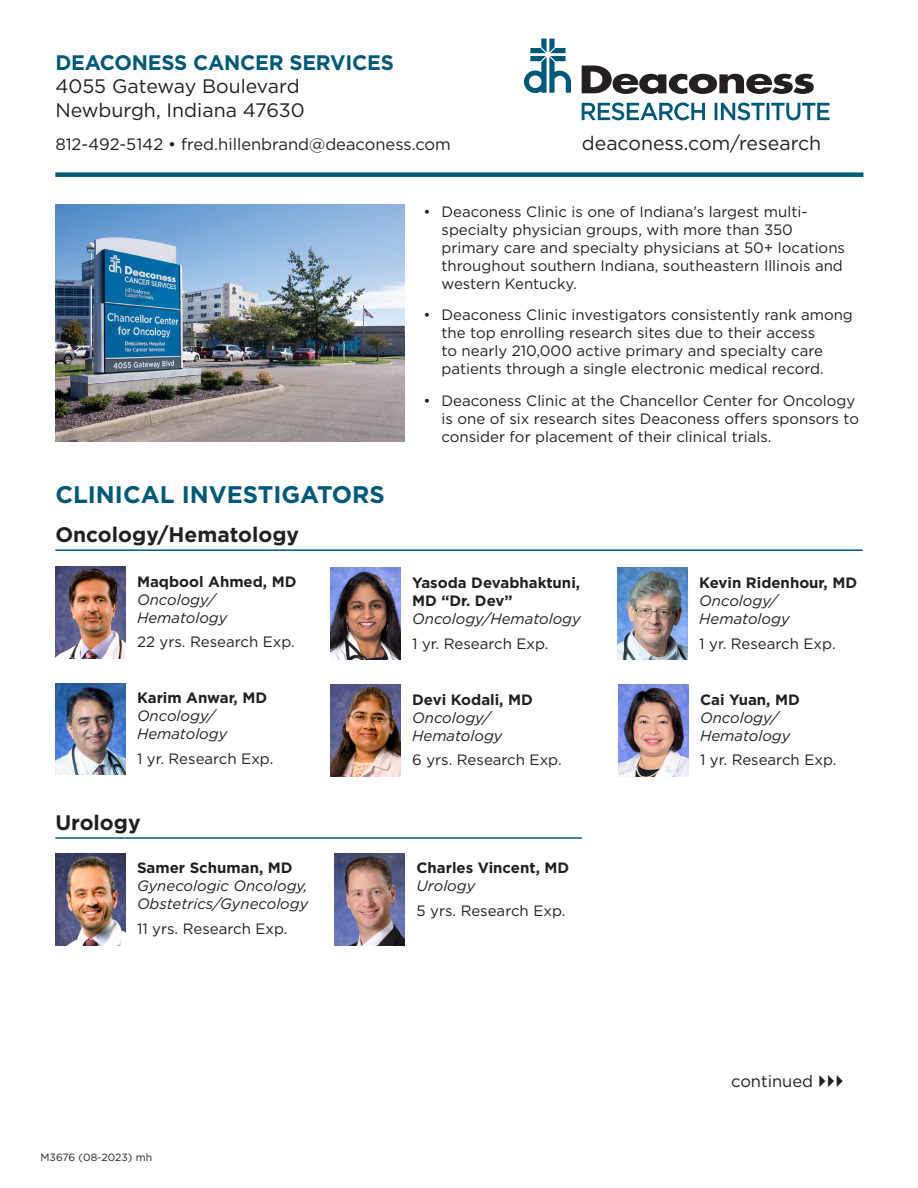
<style>
.page{position:relative;width:918px;height:1188px;background:#fff}
.page>*{position:absolute;margin:0;border:0;box-sizing:border-box;transform-origin:0 0}
.t1{font:700 24px "Gotham";color:#015979}
.t2{font:700 21px "Gotham";color:#231f20}
.t3{font:700 21px "Gotham";letter-spacing:-.01em;color:#015979}
.t4{font:19.5px/23.4px "Gotham";color:#231f20}
.t5{font:16.5px "Gotham";color:#231f20}
.t6{font:15px/18px "Gotham";color:#231f20}
.t7{font:italic 15px/18px "Gotham";color:#231f20}
.t8{font:700 15px/18px "Gotham";color:#231f20}
.t9{font:10.5px "Gotham";color:#231f20}
</style>
<div class="page">
<img style="left:55px;top:205px;width:350px;height:237px">
<hr style="left:55px;top:549px;width:808px;height:2px;background:#015979">
<hr style="left:55px;top:837px;width:527px;height:2px;background:#015979">
<img style="left:55px;top:567px;width:71px;height:91px">
<img style="left:55px;top:683px;width:71px;height:92px">
<img style="left:618px;top:568px;width:70px;height:92px">
<img style="left:618px;top:685px;width:71px;height:91px">
<img style="left:331px;top:568px;width:70px;height:92px">
<img style="left:331px;top:685px;width:70px;height:91px">
<img style="left:335px;top:854px;width:70px;height:91px">
<img style="left:55px;top:854px;width:71px;height:91px">
<div style="left:55px;top:172px;width:808px;height:5px;background:#015979"></div>
<svg style="left:524px;top:39px;width:47px;height:54px"></svg>
<svg style="left:582px;top:66px;width:232px;height:28px"></svg>
<svg style="left:582px;top:102px;width:248px;height:18px"></svg>
<h2 class="t3" style="left:55px;top:49px;width:340px">DEACONESS CANCER SERVICES</h2>
<h3 class="t4" style="left:55px;top:74px;width:251px">4055 Gateway Boulevard<br>Newburgh, Indiana 47630</h3>
<p class="t5" style="left:55px;top:134px;width:397px">812-492-5142 • fred.hillenbrand@deaconess.com</p>
<h3 class="t4" style="left:582px;top:131px;width:241px">deaconess.com/research</h3>
<h1 class="t1" style="left:55px;top:479px;width:331px">CLINICAL INVESTIGATORS</h1>
<h2 class="t2" style="left:55px;top:521px;width:245px">Oncology/Hematology</h2>
<p class="t8" style="left:137px;top:572px;width:161px">Maqbool Ahmed, MD</p>
<p class="t7" style="left:137px;top:590px;width:92px">Oncology/<br>Hematology</p>
<p class="t6" style="left:137px;top:633px;width:159px">22 yrs. Research Exp.</p>
<p class="t8" style="left:137px;top:689px;width:132px">Karim Anwar, MD</p>
<p class="t7" style="left:137px;top:706px;width:92px">Oncology/<br>Hematology</p>
<p class="t6" style="left:137px;top:749px;width:138px">1 yr. Research Exp.</p>
<h2 class="t2" style="left:55px;top:808px;width:87px">Urology</h2>
<p class="t8" style="left:137px;top:859px;width:157px">Samer Schuman, MD</p>
<p class="t7" style="left:137px;top:877px;width:173px">Gynecologic Oncology,<br>Obstetrics/Gynecology</p>
<p class="t6" style="left:137px;top:919px;width:152px">11 yrs. Research Exp.</p>
<p class="t6" style="left:442px;top:202px;width:405px;text-indent:-18px">• Deaconess Clinic is one of Indiana’s largest multi&shy;specialty physician groups, with more than 350 primary care and specialty physicians at 50+ locations throughout southern Indiana, southeastern Illinois and western Kentucky.</p>
<p class="t6" style="left:442px;top:305px;width:413px;text-indent:-18px">• Deaconess Clinic investigators consistently rank among the top enrolling research sites due to their access<br>to nearly 210,000 active primary and specialty care patients through a single electronic medical record.</p>
<p class="t6" style="left:442px;top:391px;width:419px;text-indent:-18px">• Deaconess Clinic at the Chancellor Center for Oncology is one of six research sites Deaconess offers sponsors to consider for placement of their clinical trials.</p>
<p class="t8" style="left:412px;top:573px;width:169px">Yasoda Devabhaktuni,<br>MD “Dr. Dev”</p>
<p class="t7" style="left:412px;top:609px;width:170px">Oncology/Hematology</p>
<p class="t6" style="left:412px;top:634px;width:138px">1 yr. Research Exp.</p>
<p class="t8" style="left:412px;top:690px;width:122px">Devi Kodali, MD</p>
<p class="t7" style="left:412px;top:708px;width:92px">Oncology/<br>Hematology</p>
<p class="t6" style="left:412px;top:751px;width:151px">6 yrs. Research Exp.</p>
<p class="t8" style="left:416px;top:859px;width:154px">Charles Vincent, MD</p>
<p class="t7" style="left:416px;top:877px;width:60px">Urology</p>
<p class="t6" style="left:416px;top:901px;width:151px">5 yrs. Research Exp.</p>
<p class="t8" style="left:699px;top:573px;width:159px">Kevin Ridenhour, MD</p>
<p class="t7" style="left:699px;top:591px;width:92px">Oncology/<br>Hematology</p>
<p class="t6" style="left:699px;top:634px;width:138px">1 yr. Research Exp.</p>
<p class="t8" style="left:700px;top:690px;width:101px">Cai Yuan, MD</p>
<p class="t7" style="left:700px;top:708px;width:92px">Oncology/<br>Hematology</p>
<p class="t6" style="left:700px;top:751px;width:138px">1 yr. Research Exp.</p>
<p class="t9" style="left:40px;top:1151px;width:113px">M3676 (08-2023) mh</p>
<p class="t5" style="left:731px;top:1071px;width:84px">continued</p>
</div>
